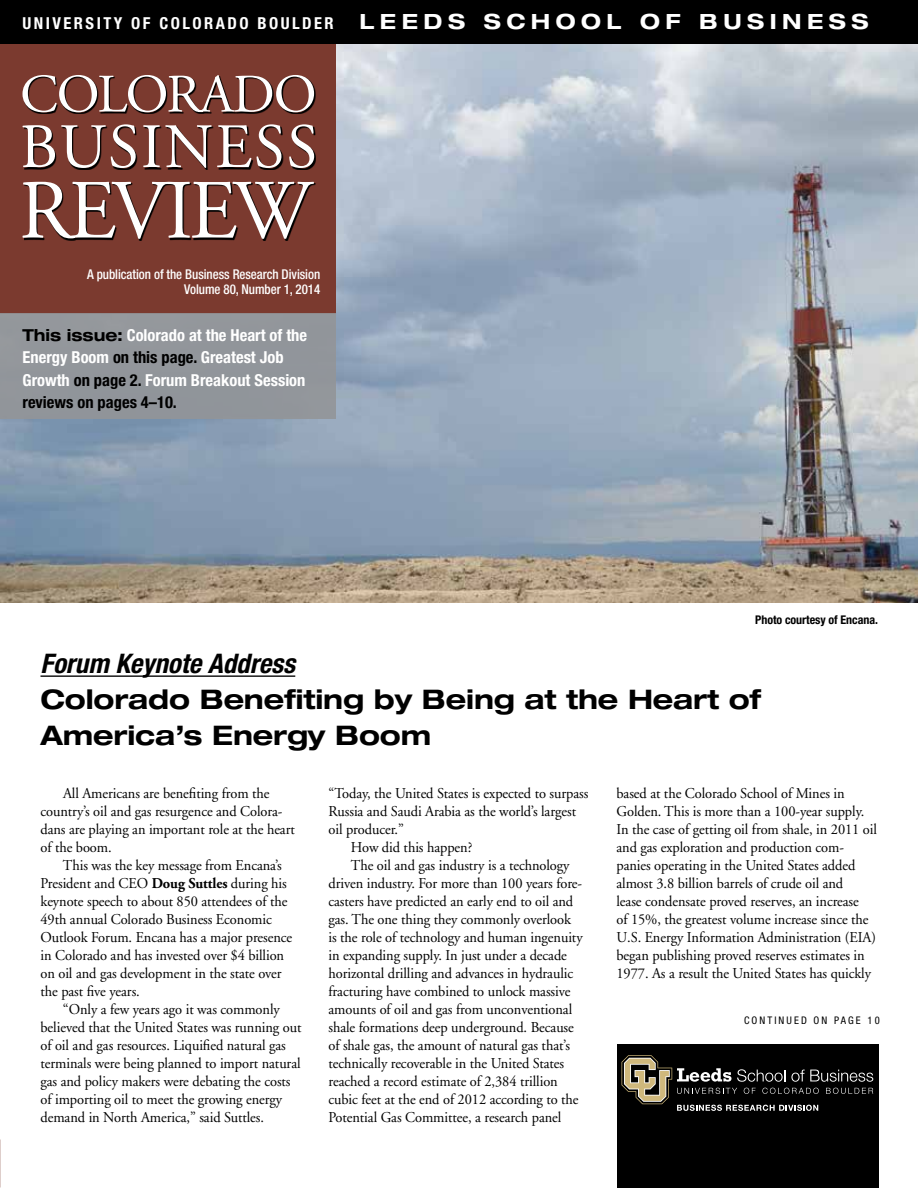
<style>
.page{position:relative;width:918px;height:1188px;background:#fff}
.page>*{position:absolute;margin:0;border:0;box-sizing:border-box;transform-origin:0 0}
.t1{font:700 expanded 27px/36px "Helvetica Neue";letter-spacing:-.005em;color:#000}
.t2{font:italic 700 condensed 27px "Helvetica Neue";color:#000}
.t3{font:700 condensed 16.5px/22.5px "Helvetica Neue";color:#fff}
.t4{font:700 condensed 16.5px "Helvetica Neue";letter-spacing:.15em;color:#fff}
.t5{font:15px/18px "Adobe Garamond";letter-spacing:-.005em;color:#000;scale:.96 1}
.t6{font:500 condensed 13.5px/15px "Helvetica Neue";letter-spacing:-.005em;color:#fff;text-align:right;scale:.96 1}
.t7{font:700 condensed 12px "Helvetica Neue";letter-spacing:-.005em;color:#000}
.t8{font:condensed 10.5px "Helvetica Neue";letter-spacing:.2em;color:#000}
.s1{font-stretch:expanded;font-size:21px}
.s2{font-stretch:expanded;color:#000}
.s3{color:#000}
.s4{font-weight:700}
</style>
<div class="page">
<img style="left:0;top:44px;width:918px;height:558px">
<div style="left:0;top:0;width:336px;height:314px;background:#7b3a2f"></div>
<div style="left:0;top:0;width:918px;height:44px;background:#000"></div>
<div style="left:0;top:314px;width:336px;height:105px;background:#939598"></div>
<hr style="left:40px;top:675px;width:255px;height:2px;background:#000">
<div style="left:617px;top:1044px;width:262px;height:144px;background:#000"></div>
<svg style="left:622px;top:1055px;width:251px;height:56px"></svg>
<svg style="left:33px;top:86px;width:283px;height:28px"></svg>
<svg style="left:22px;top:75px;width:292px;height:37px"></svg>
<svg style="left:24px;top:127px;width:292px;height:43px"></svg>
<svg style="left:22px;top:124px;width:292px;height:44px"></svg>
<svg style="left:22px;top:182px;width:292px;height:57px"></svg>
<p class="t4" style="left:22px;top:13px;width:848px">UNIVERSITY OF COLORADO BOULDER <span class="s1">LEEDS SCHOOL OF BUSINESS</span></p>
<p class="t6" style="left:87px;top:267px;width:244px">A publication of the Business Research Division<br>Volume 80, Number 1, 2014</p>
<p class="t3" style="left:22px;top:323px;width:286px"><span class="s2">This issue:</span> Colorado at the Heart of the Energy Boom <span class="s3">on this page.</span> Greatest Job Growth <span class="s3">on page 2.</span> Forum Breakout Session <span class="s3">reviews on pages 4–10.</span></p>
<p class="t7" style="left:755px;top:612px;width:124px">Photo courtesy of Encana.</p>
<h1 class="t2" style="left:40px;top:648px;width:256px">Forum Keynote Address</h1>
<h1 class="t1" style="left:40px;top:681px;width:722px">Colorado Benefiting by Being at the Heart of<br>America’s Energy Boom</h1>
<p class="t5" style="left:328px;top:785px;width:272px">“Today, the United States is expected to surpass</p>
<p class="t5" style="left:328px;top:803px;width:259px">Russia and Saudi Arabia as the world’s largest</p>
<p class="t5" style="left:328px;top:821px;width:80px">oil producer.”</p>
<p class="t5" style="left:351px;top:839px;width:128px">How did this happen?</p>
<p class="t5" style="left:351px;top:857px;width:229px">The oil and gas industry is a technology</p>
<p class="t5" style="left:328px;top:875px;width:266px">driven industry. For more than 100 years fore-</p>
<p class="t5" style="left:328px;top:893px;width:257px">casters have predicted an early end to oil and</p>
<p class="t5" style="left:328px;top:911px;width:254px">gas. The one thing they commonly overlook</p>
<p class="t5" style="left:328px;top:929px;width:266px">is the role of technology and human ingenuity</p>
<p class="t5" style="left:328px;top:947px;width:250px">in expanding supply. In just under a decade</p>
<p class="t5" style="left:328px;top:965px;width:256px">horizontal drilling and advances in hydraulic</p>
<p class="t5" style="left:328px;top:983px;width:254px">fracturing have combined to unlock massive</p>
<p class="t5" style="left:328px;top:1001px;width:255px">amounts of oil and gas from unconventional</p>
<p class="t5" style="left:328px;top:1019px;width:257px">shale formations deep underground. Because</p>
<p class="t5" style="left:328px;top:1037px;width:253px">of shale gas, the amount of natural gas that’s</p>
<p class="t5" style="left:328px;top:1055px;width:247px">technically recoverable in the United States</p>
<p class="t5" style="left:328px;top:1073px;width:240px">reached a record estimate of 2,384 trillion</p>
<p class="t5" style="left:328px;top:1091px;width:262px">cubic feet at the end of 2012 according to the</p>
<p class="t5" style="left:328px;top:1109px;width:244px">Potential Gas Committee, a research panel</p>
<p class="t5" style="left:40px;top:785px;width:267px;text-indent:22px">All Americans are benefiting from the country’s oil and gas resurgence and Colora&shy;dans are playing an important role at the heart of the boom.</p>
<p class="t5" style="left:40px;top:857px;width:264px;text-indent:22px">This was the key message from Encana’s President and CEO <span class="s4">Doug Suttles</span> during his keynote speech to about 850 attendees of the 49th annual Colorado Business Economic Outlook Forum. Encana has a major presence in Colorado and has invested over $4 billion on oil and gas development in the state over the past five years.</p>
<p class="t5" style="left:40px;top:1001px;width:273px;text-indent:22px">“Only a few years ago it was commonly believed that the United States was running out of oil and gas resources. Liquified natural gas terminals were being planned to import natural gas and policy makers were debating the costs of importing oil to meet the growing energy demand in North America,” said Suttles.</p>
<p class="t5" style="left:616px;top:785px;width:273px">based at the Colorado School of Mines in Golden. This is more than a 100-year supply.<br>In the case of getting oil from shale, in 2011 oil and gas exploration and production com&shy;panies operating in the United States added almost 3.8 billion barrels of crude oil and<br>lease condensate proved reserves, an increase<br>of 15%, the greatest volume increase since the U.S. Energy Information Administration (EIA) began publishing proved reserves estimates in 1977. As a result the United States has quickly</p>
<p class="t8" style="left:744px;top:1014px;width:137px">CO NT INUED O N PAGE 10</p>
</div>
